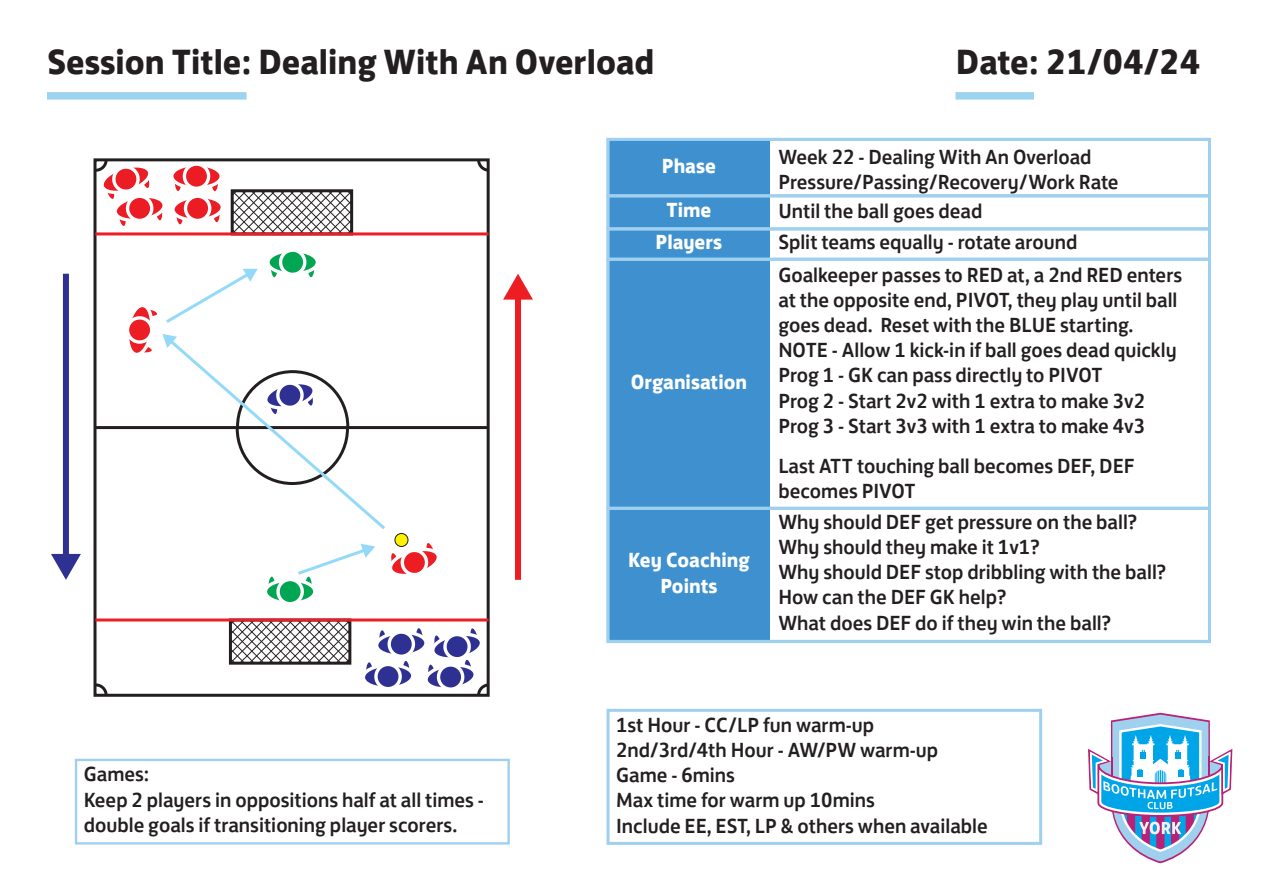
<style>
.page{position:relative;width:1263px;height:893px;background:#fff}
.page>*{position:absolute;margin:0;border:0;box-sizing:border-box;transform-origin:0 0}
.t1{font:700 36px "FS Jack";color:#231f20}
.t2{font:500 21px/25.2px "FS Jack";color:#231f20}
.t3{font:700 21px/44.7px "FS Jack";color:#fff}
</style>
<div class="page">
<svg style="left:1088px;top:713px;width:145px;height:150px"></svg>
<div style="left:608px;top:139px;width:162px;height:503px;background:#3e91ce"></div>
<div style="left:606px;top:138px;width:605px;height:59px;border:3px solid #9fd0f0"></div>
<div style="left:606px;top:194px;width:605px;height:36px;border:3px solid #9fd0f0"></div>
<div style="left:606px;top:227px;width:605px;height:34px;border:3px solid #9fd0f0"></div>
<div style="left:606px;top:258px;width:605px;height:252px;border:3px solid #9fd0f0"></div>
<div style="left:606px;top:507px;width:605px;height:136px;border:3px solid #9fd0f0"></div>
<div style="left:606px;top:709px;width:436px;height:136px;border:3px solid #9fd0f0"></div>
<div style="left:75px;top:759px;width:435px;height:86px;border:2px solid #9fd0f0"></div>
<div style="left:47px;top:92px;width:200px;height:8px;background:#9ed2f1"></div>
<div style="left:955px;top:92px;width:79px;height:8px;background:#9ed2f1"></div>
<div style="left:302px;top:573px;width:13px;height:24px;border:3px solid #fff;border-radius:50%"></div>
<div style="left:265px;top:573px;width:13px;height:24px;border:3px solid #fff;border-radius:50%"></div>
<svg style="left:265px;top:580px;width:50px;height:23px"></svg>
<div style="left:264px;top:578px;width:53px;height:27px;border:3px solid #fff;border-radius:50%"></div>
<svg style="left:278px;top:579px;width:24px;height:25px"></svg>
<div style="left:276px;top:578px;width:28px;height:27px;border:3px solid #fff;border-radius:50%"></div>
<svg style="left:477px;top:162px;width:9px;height:10px"></svg>
<svg style="left:97px;top:683px;width:11px;height:10px"></svg>
<div style="left:93px;top:158px;width:397px;height:539px;border:3px solid #231f20"></div>
<svg style="left:229px;top:621px;width:123px;height:44px"></svg>
<hr style="left:96px;top:426px;width:393px;height:3px;background:#231f20">
<div style="left:268px;top:257px;width:13px;height:24px;border:3px solid #fff;border-radius:50%"></div>
<div style="left:304px;top:257px;width:14px;height:24px;border:3px solid #fff;border-radius:50%"></div>
<svg style="left:268px;top:251px;width:49px;height:23px"></svg>
<div style="left:266px;top:249px;width:53px;height:26px;border:3px solid #fff;border-radius:50%"></div>
<div style="left:281px;top:250px;width:24px;height:24px;background:#00a651;border-radius:50%"></div>
<div style="left:279px;top:248px;width:27px;height:28px;border:3px solid #fff;border-radius:50%"></div>
<svg style="left:126px;top:269px;width:318px;height:312px"></svg>
<hr style="left:95px;top:618px;width:393px;height:3px;background:#ed1d24">
<hr style="left:95px;top:232px;width:393px;height:3px;background:#ed1d24">
<div style="left:515px;top:295px;width:6px;height:285px;background:#ed1d24"></div>
<svg style="left:503px;top:274px;width:30px;height:26px"></svg>
<div style="left:63px;top:274px;width:6px;height:284px;background:#2e3092"></div>
<svg style="left:51px;top:554px;width:30px;height:26px"></svg>
<svg style="left:360px;top:622px;width:130px;height:75px"></svg>
<svg style="left:93px;top:158px;width:261px;height:79px"></svg>
<svg style="left:185px;top:196px;width:25px;height:25px"></svg>
<div style="left:183px;top:194px;width:29px;height:28px;border:3px solid #fff;border-radius:50%"></div>
<h1 class="t1" style="left:47px;top:32px;width:609px">Session Title: Dealing With An Overload</h1>
<h1 class="t1" style="left:956px;top:32px;width:246px">Date: 21/04/24</h1>
<p class="t2" style="left:84px;top:760px;width:402px">Games:<br>Keep 2 players in oppositions half at all times - double goals if transitioning player scorers.</p>
<p class="t3" style="left:662px;top:142px;width:56px">Phase<br>Time</p>
<p class="t3" style="left:655px;top:218px;width:68px">Players</p>
<p class="t3" style="left:631px;top:358px;width:118px">Organisation</p>
<p class="t3" style="left:628px;top:546px;width:123px;line-height:25.2px;text-align:center">Key Coaching<br>Points</p>
<p class="t2" style="left:778px;top:142px;width:342px">Week 22 - Dealing With An Overload<br>Pressure/Passing/Recovery/Work Rate</p>
<p class="t2" style="left:778px;top:193px;width:405px;line-height:31.8px">Until the ball goes dead<br>Split teams equally - rotate around<br>Goalkeeper passes to RED at, a 2nd RED enters</p>
<p class="t2" style="left:778px;top:286px;width:401px">at the opposite end, PIVOT, they play until ball goes dead. Reset with the BLUE starting.<br>NOTE - Allow 1 kick-in if ball goes dead quickly Prog 1 - GK can pass directly to PIVOT<br>Prog 2 - Start 2v2 with 1 extra to make 3v2<br>Prog 3 - Start 3v3 with 1 extra to make 4v3</p>
<p class="t2" style="left:778px;top:451px;width:358px">Last ATT touching ball becomes DEF, DEF becomes PIVOT</p>
<p class="t2" style="left:778px;top:507px;width:389px">Why should DEF get pressure on the ball?<br>Why should they make it 1v1?<br>Why should DEF stop dribbling with the ball?<br>How can the DEF GK help?<br>What does DEF do if they win the ball?</p>
<p class="t2" style="left:616px;top:710px;width:373px">1st Hour - CC/LP fun warm-up<br>2nd/3rd/4th Hour - AW/PW warm-up<br>Game - 6mins<br>Max time for warm up 10mins<br>Include EE, EST, LP &amp; others when available</p>
</div>
